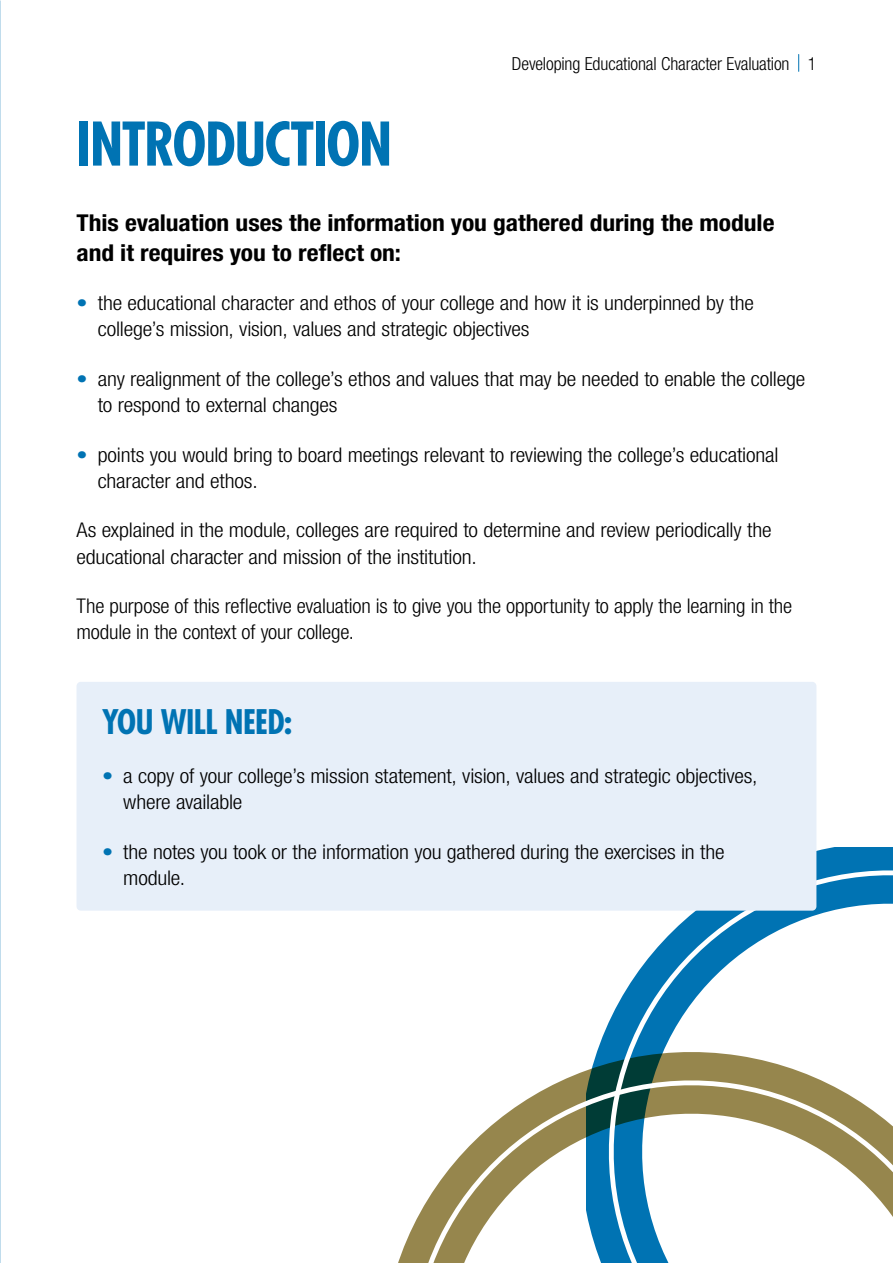
<style>
.page{position:relative;width:893px;height:1263px;background:#fff}
.page>*{position:absolute;margin:0;border:0;box-sizing:border-box;transform-origin:0 0}
.t1{font:700 condensed 58.5px "Futura";letter-spacing:-.025em;color:#0073b3}
.t2{font:700 condensed 33px "Futura";letter-spacing:-.02em;color:#0073b3}
.t3{font:700 condensed 23.25px/29.2px "Helvetica Neue LT Std";color:#000;scale:1.1 1}
.t4{font:300 condensed 20.25px/26.2px "Helvetica Neue LT Std";letter-spacing:-.01em;color:#000;scale:1.1 1}
.t5{font:300 condensed 20.25px/26.2px "Helvetica Neue LT Std";letter-spacing:-.01em;color:#000;scale:1.05 1}
.t6{font:300 condensed 18px "Helvetica Neue LT Std";letter-spacing:-.01em;color:#000}
.s1{color:#0073b3}
</style>
<div class="page">
<svg style="left:798px;top:54px;width:1px;height:17px"></svg>
<svg style="left:593px;top:853px;width:300px;height:210px"></svg>
<svg style="left:398px;top:1063px;width:495px;height:200px"></svg>
<div style="left:77px;top:682px;width:739px;height:229px;background:#e7eff9;border-radius:4px"></div>
<h1 class="t1" style="left:77px;top:106px;width:317px">INTRODUCTION</h1>
<p class="t6" style="left:512px;top:53px;width:306px">Developing Educational Character Evaluation 1</p>
<p class="t3" style="left:77px;top:208px;width:636px">This evaluation uses the information you gathered during the module and it requires you to reflect on:</p>
<p class="t4" style="left:98px;top:290px;width:598px;text-indent:-21px"><span class="s1">•</span> the educational character and ethos of your college and how it is underpinned by the college’s mission, vision, values and strategic objectives</p>
<p class="t4" style="left:98px;top:365px;width:645px;text-indent:-21px"><span class="s1">•</span> any realignment of the college’s ethos and values that may be needed to enable the college to respond to external changes</p>
<p class="t4" style="left:98px;top:441px;width:620px;text-indent:-21px"><span class="s1">•</span> points you would bring to board meetings relevant to reviewing the college’s educational character and ethos.</p>
<p class="t4" style="left:77px;top:517px;width:633px">As explained in the module, colleges are required to determine and review periodically the educational character and mission of the institution.</p>
<p class="t5" style="left:77px;top:593px;width:683px">The purpose of this reflective evaluation is to give you the opportunity to apply the learning in the module in the context of your college.</p>
<h2 class="t2" style="left:102px;top:700px;width:192px">YOU WILL NEED:</h2>
<p class="t4" style="left:123px;top:763px;width:578px;text-indent:-21px"><span class="s1">•</span> a copy of your college’s mission statement, vision, values and strategic objectives, where available</p>
<p class="t4" style="left:123px;top:838px;width:548px;text-indent:-21px"><span class="s1">•</span> the notes you took or the information you gathered during the exercises in the module.</p>
</div>
